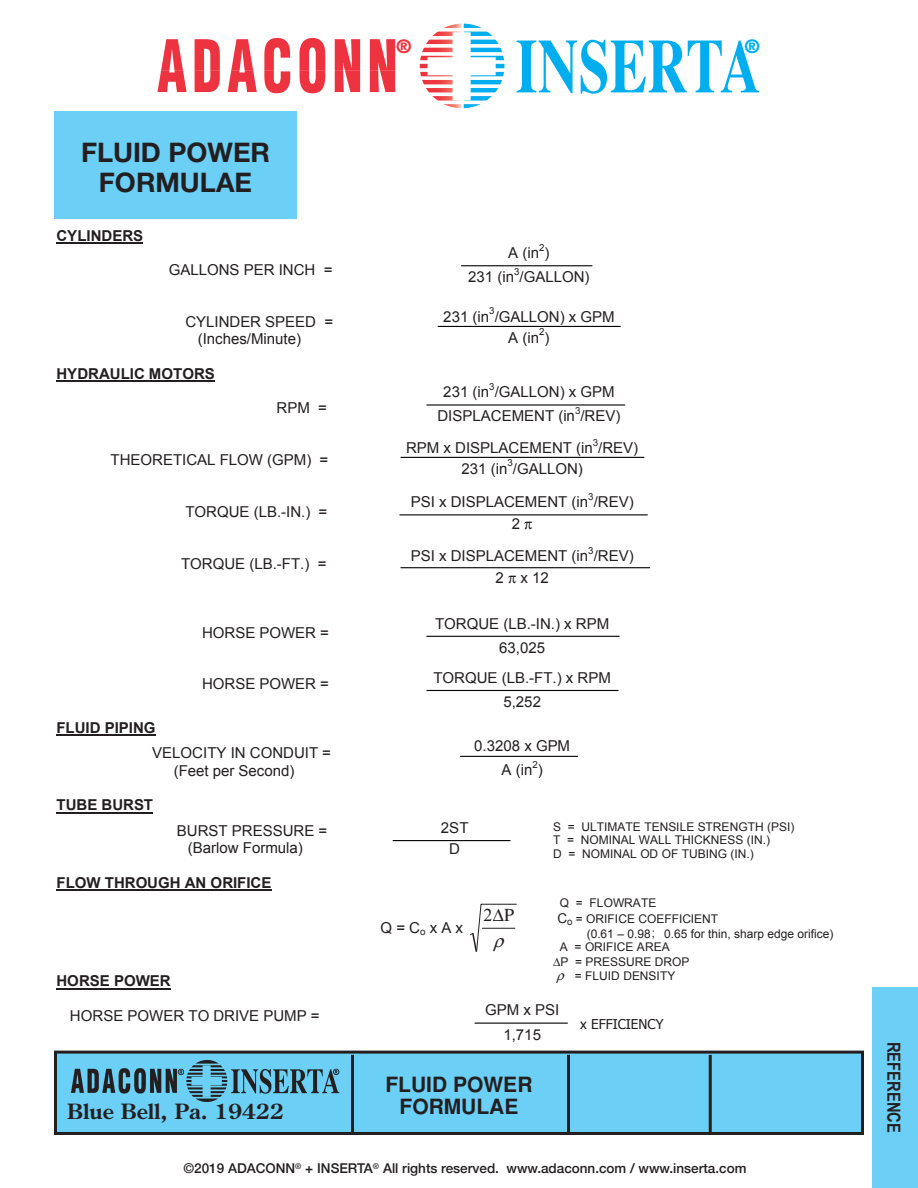
<style>
.page{position:relative;width:918px;height:1188px;background:#fff}
.page>*{position:absolute;margin:0;border:0;box-sizing:border-box;transform-origin:0 0}
.t1{font:700 27px/30px "Helvetica Neue";color:#231f20;text-align:center}
.t2{font:700 21px/22.5px "Helvetica";color:#231f20;text-align:center}
.t3{font:700 21px "Century Old Style";color:#231f20}
.t4{font:900 condensed 18px "Helvetica";color:#231f20}
.t5{font:700 18px "Arial Narrow";color:#231f20}
.t6{font:18px "Times New Roman";color:#231f20}
.t7{font:16.95px "Helvetica Inserat";color:#ee3340}
.t8{font:16.95px "Helvetica Inserat";color:#00aeef}
.t9{font:15px/24.2px "Arial";color:#231f20;text-align:center}
.t10{font:700 15px "Arial";color:#231f20}
.t11{font:500 13.5px "Helvetica Neue";color:#231f20}
.t12{font:13.5px "Tahoma";color:#231f20}
.t13{font:12px/13.6px "Arial";color:#231f20}
.t14{font:12px "Arial";color:#231f20}
.t15{font:9.75px "Arial";color:#231f20}
.s1{font-size:13.5px}
.s2{font-style:inherit}
</style>
<div class="page">
<div style="left:54px;top:111px;width:243px;height:108px;background:#6bcff6"></div>
<svg style="left:158px;top:38px;width:237px;height:55px"></svg>
<svg style="left:419px;top:23px;width:340px;height:86px"></svg>
<div style="left:56px;top:1052px;width:806px;height:81px;background:#6bcff6"></div>
<div style="left:54px;top:1051px;width:810px;height:84px;border:3px solid #231f20"></div>
<hr style="left:351px;top:1055px;width:3px;height:79px;background:#231f20">
<hr style="left:567px;top:1055px;width:3px;height:79px;background:#231f20">
<hr style="left:709px;top:1055px;width:3px;height:79px;background:#231f20">
<hr style="left:56px;top:243px;width:87px;height:1px;background:#231f20">
<hr style="left:56px;top:381px;width:159px;height:1px;background:#231f20">
<hr style="left:56px;top:734px;width:100px;height:2px;background:#231f20">
<hr style="left:56px;top:812px;width:97px;height:1px;background:#231f20">
<hr style="left:56px;top:889px;width:216px;height:2px;background:#231f20">
<hr style="left:56px;top:988px;width:115px;height:2px;background:#231f20">
<hr style="left:461px;top:265px;width:131px;height:1px;background:#040503">
<hr style="left:438px;top:326px;width:182px;height:1px;background:#040503">
<hr style="left:427px;top:404px;width:198px;height:2px;background:#040503">
<hr style="left:401px;top:457px;width:243px;height:1px;background:#040503">
<hr style="left:400px;top:514px;width:247px;height:1px;background:#040503">
<hr style="left:401px;top:567px;width:249px;height:1px;background:#040503">
<hr style="left:427px;top:636px;width:192px;height:1px;background:#040503">
<hr style="left:427px;top:690px;width:191px;height:1px;background:#040503">
<hr style="left:461px;top:756px;width:117px;height:1px;background:#040503">
<hr style="left:393px;top:840px;width:117px;height:1px;background:#040503">
<hr style="left:475px;top:1023px;width:92px;height:1px;background:#040503">
<img style="left:72px;top:1060px;width:268px;height:42px">
<div style="left:872px;top:987px;width:46px;height:201px;background:#6bcff6"></div>
<svg style="left:470px;top:903px;width:47px;height:49px"></svg>
<h1 class="t1" style="left:81px;top:136px;width:190px">FLUID POWER<br>FORMULAE</h1>
<p class="t10" style="left:56px;top:227px;width:88px">CYLINDERS</p>
<p class="t9" style="left:169px;top:258px;width:165px">GALLONS PER INCH =</p>
<p class="t9" style="left:198px;top:313px;width:137px;line-height:17.2px;text-align:left;text-indent:-12px">CYLINDER SPEED = (Inches/Minute)</p>
<p class="t10" style="left:56px;top:365px;width:160px">HYDRAULIC MOTORS</p>
<p class="t9" style="left:277px;top:396px;width:52px">RPM =</p>
<p class="t9" style="left:111px;top:448px;width:219px">THEORETICAL FLOW (GPM) =</p>
<p class="t9" style="left:185px;top:500px;width:144px">TORQUE (LB.-IN.) =</p>
<p class="t9" style="left:181px;top:551px;width:147px">TORQUE (LB.-FT.) =</p>
<p class="t9" style="left:202px;top:620px;width:129px">HORSE POWER =</p>
<p class="t9" style="left:202px;top:672px;width:128px">HORSE POWER =</p>
<p class="t10" style="left:56px;top:719px;width:101px">FLUID PIPING</p>
<p class="t9" style="left:174px;top:745px;width:159px;line-height:17.2px;text-align:left;text-indent:-22px">VELOCITY IN CONDUIT = (Feet per Second)</p>
<p class="t10" style="left:57px;top:797px;width:98px">TUBE BURST</p>
<p class="t9" style="left:188px;top:822px;width:141px;line-height:17.2px;text-align:left;text-indent:-11px">BURST PRESSURE = (Barlow Formula)</p>
<p class="t10" style="left:56px;top:874px;width:217px">FLOW THROUGH AN ORIFICE</p>
<p class="t10" style="left:56px;top:973px;width:116px">HORSE POWER</p>
<p class="t9" style="left:70px;top:1004px;width:251px">HORSE POWER TO DRIVE PUMP =</p>
<h2 class="t3" style="left:67px;top:1098px;width:218px">Blue Bell, Pa. 19422</h2>
<p class="t7" style="left:397px;top:36px;width:16px">®</p>
<p class="t8" style="left:745px;top:36px;width:16px">®</p>
<p class="t15" style="left:539px;top:241px;width:7px">2</p>
<p class="t9" style="left:468px;top:265px;width:123px">231 (in /GALLON)</p>
<p class="t9" style="left:508px;top:241px;width:43px">A (in )</p>
<p class="t15" style="left:514px;top:265px;width:7px">3</p>
<p class="t9" style="left:443px;top:305px;width:173px">231 (in /GALLON) x GPM</p>
<p class="t15" style="left:489px;top:304px;width:7px">3</p>
<p class="t15" style="left:539px;top:325px;width:7px">2</p>
<p class="t9" style="left:508px;top:325px;width:43px">A (in )</p>
<p class="t15" style="left:489px;top:380px;width:7px">3</p>
<p class="t9" style="left:437px;top:404px;width:184px">DISPLACEMENT (in /REV)</p>
<p class="t9" style="left:443px;top:380px;width:173px">231 (in /GALLON) x GPM</p>
<p class="t15" style="left:575px;top:404px;width:7px">3</p>
<p class="t9" style="left:406px;top:436px;width:234px">RPM x DISPLACEMENT (in /REV)</p>
<p class="t15" style="left:593px;top:436px;width:7px">3</p>
<p class="t15" style="left:507px;top:456px;width:7px">3</p>
<p class="t9" style="left:411px;top:490px;width:225px">PSI x DISPLACEMENT (in /REV)</p>
<p class="t9" style="left:461px;top:457px;width:123px">231 (in /GALLON)</p>
<p class="t15" style="left:588px;top:490px;width:7px">3</p>
<p class="t9" style="left:411px;top:508px;width:225px;line-height:32.1px;text-align:left;text-indent:101px">2<br>PSI x DISPLACEMENT (in /REV)</p>
<p class="t15" style="left:588px;top:544px;width:7px">3</p>
<p class="t9" style="left:496px;top:566px;width:55px">2 x 12</p>
<p class="t9" style="left:435px;top:611px;width:176px">TORQUE (LB.-IN.) x RPM<br>63,025</p>
<p class="t9" style="left:433px;top:665px;width:179px">TORQUE (LB.-FT.) x RPM<br>5,252</p>
<p class="t9" style="left:474px;top:734px;width:97px">0.3208 x GPM<br>A (in )</p>
<p class="t15" style="left:532px;top:758px;width:7px">2</p>
<p class="t9" style="left:441px;top:818px;width:29px;line-height:20.7px">2ST<br>D</p>
<p class="t13" style="left:553px;top:820px;width:243px">S = ULTIMATE TENSILE STRENGTH (PSI)<br>T = NOMINAL WALL THICKNESS (IN.)<br>D = NOMINAL OD OF TUBING (IN.)</p>
<p class="t13" style="left:557px;top:894px;width:162px;line-height:16.6px">Q = FLOWRATE<br><span class="s1">C</span><sub>o</sub> = ORIFICE COEFFICIENT</p>
<p class="t13" style="left:587px;top:927px;width:248px">(0.61 – 0.98 – 0.65 for thin, sharp edge orifice)</p>
<p class="t13" style="left:560px;top:941px;width:111px">A = ORIFICE AREA</p>
<p class="t13" style="left:561px;top:955px;width:130px">P = PRESSURE DROP</p>
<p class="t13" style="left:575px;top:969px;width:102px">= FLUID DENSITY</p>
<p class="t9" style="left:485px;top:998px;width:76px">GPM x PSI<br>1,715</p>
<p class="t6" style="left:484px;top:903px;width:11px">2</p>
<p class="t9" style="left:380px;top:916px;width:84px">Q = C<sub>o</sub> x A x</p>
<p class="t14" style="left:652px;top:924px;width:5px">;</p>
<p class="t12" style="left:580px;top:1015px;width:85px">x EFFICIENCY</p>
<h2 class="t2" style="left:386px;top:1073px;width:148px">FLUID POWER<br>FORMULAE</h2>
<p class="t11" style="left:183px;top:1158px;width:564px"><span class="s2">©2019 ADACONN</span><sup>®</sup> <span class="s2">+</span> INSERTA<sup>®</sup> All rights reserved. www.adaconn.com / www.inserta.com</p>
<p class="t4" style="left:911px;top:1026px;width:87px;rotate:90deg">REFERENCE</p>
<p class="t5" style="left:907px;top:1042px;width:93px;rotate:90deg">REFERENCE</p>
</div>
